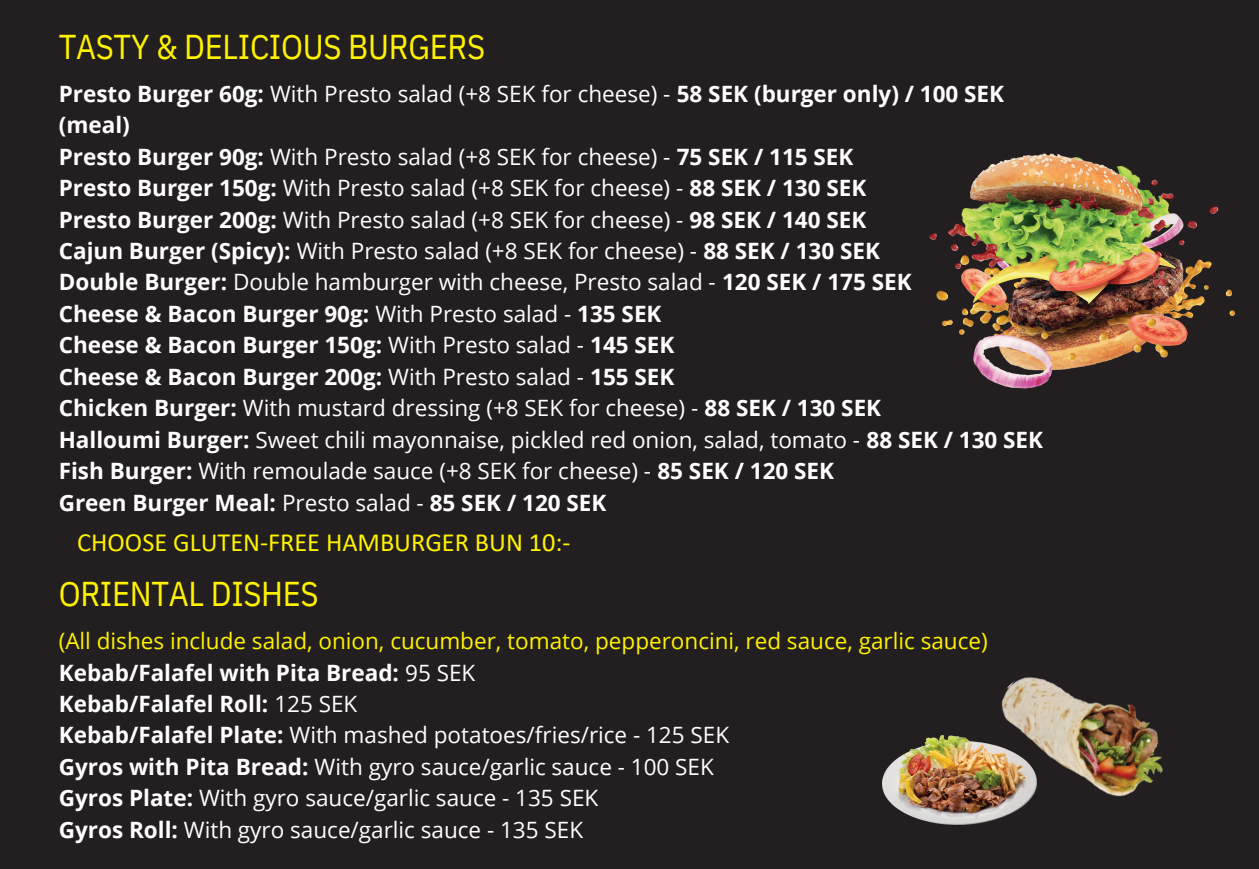
<style>
.page{position:relative;width:1259px;height:869px;background:#fff}
.page>*{position:absolute;margin:0;border:0;box-sizing:border-box;transform-origin:0 0}
.t1{font:34.38px "IBM Plex Sans Cond";letter-spacing:-.01em;color:#fff200}
.t2{font:26.25px "Calibri";color:#fff200}
.t3{font:22.5px "Open Sans";color:#fff}
.t4{font:700 22.5px/31.4px "Open Sans";color:#fff}
.t5{font:22.5px "Open Sans";color:#fff200}
.s1{font-weight:400}
.s2{font-weight:700}
</style>
<div class="page">
<div style="left:0;top:0;width:1258px;height:868px;background:#231f20"></div>
<img style="left:929px;top:153px;width:313px;height:236px">
<img style="left:882px;top:735px;width:107px;height:89px">
<img style="left:989px;top:677px;width:174px;height:145px">
<p class="t1" style="left:59px;top:23px;width:428px">TASTY &amp; DELICIOUS BURGERS</p>
<h1 class="t4" style="left:59px;top:77px;width:946px">Presto Burger 60g: <span class="s1">With Presto salad (+8 SEK for cheese) -</span> 58 SEK (burger only) / 100 SEK (meal)</h1>
<p class="t3" style="left:59px;top:141px;width:796px"><span class="s2">Presto Burger 90g:</span> With Presto salad (+8 SEK for cheese) - <span class="s2">75 SEK / 115 SEK</span></p>
<p class="t3" style="left:59px;top:172px;width:808px"><span class="s2">Presto Burger 150g:</span> With Presto salad (+8 SEK for cheese) - <span class="s2">88 SEK / 130 SEK</span></p>
<p class="t3" style="left:59px;top:203px;width:808px"><span class="s2">Presto Burger 200g:</span> With Presto salad (+8 SEK for cheese) - <span class="s2">98 SEK / 140 SEK</span></p>
<p class="t3" style="left:59px;top:235px;width:822px"><span class="s2">Cajun Burger (Spicy):</span> With Presto salad (+8 SEK for cheese) - <span class="s2">88 SEK / 130 SEK</span></p>
<p class="t3" style="left:59px;top:266px;width:854px"><span class="s2">Double Burger:</span> Double hamburger with cheese, Presto salad - <span class="s2">120 SEK / 175 SEK</span></p>
<p class="t4" style="left:59px;top:297px;width:604px">Cheese &amp; Bacon Burger 90g: <span class="s1">With Presto salad -</span> 135 SEK</p>
<p class="t4" style="left:59px;top:329px;width:617px">Cheese &amp; Bacon Burger 150g: <span class="s1">With Presto salad -</span> 145 SEK</p>
<p class="t4" style="left:59px;top:360px;width:617px">Cheese &amp; Bacon Burger 200g: <span class="s1">With Presto salad -</span> 155 SEK</p>
<p class="t3" style="left:59px;top:392px;width:823px"><span class="s2">Chicken Burger:</span> With mustard dressing (+8 SEK for cheese) - <span class="s2">88 SEK / 130 SEK</span></p>
<p class="t3" style="left:59px;top:423px;width:985px"><span class="s2">Halloumi Burger:</span> Sweet chili mayonnaise, pickled red onion, salad, tomato - <span class="s2">88 SEK / 130 SEK</span></p>
<p class="t3" style="left:59px;top:455px;width:776px"><span class="s2">Fish Burger:</span> With remoulade sauce (+8 SEK for cheese) - <span class="s2">85 SEK / 120 SEK</span></p>
<p class="t4" style="left:59px;top:486px;width:549px">Green Burger Meal: <span class="s1">Presto salad -</span> 85 SEK / 120 SEK</p>
<h2 class="t2" style="left:77px;top:531px;width:494px">CHOOSE GLUTEN-FREE HAMBURGER BUN 10:-</h2>
<h1 class="t1" style="left:59px;top:570px;width:261px">ORIENTAL DISHES</h1>
<p class="t5" style="left:59px;top:624px;width:930px">(All dishes include salad, onion, cucumber, tomato, pepperoncini, red sauce, garlic sauce)</p>
<p class="t4" style="left:59px;top:656px;width:418px">Kebab/Falafel with Pita Bread: <span class="s1">95 SEK</span></p>
<p class="t4" style="left:59px;top:687px;width:300px">Kebab/Falafel Roll: <span class="s1">125 SEK</span></p>
<p class="t3" style="left:59px;top:719px;width:671px"><span class="s2">Kebab/Falafel Plate:</span> With mashed potatoes/fries/rice - 125 SEK</p>
<p class="t3" style="left:59px;top:750px;width:656px"><span class="s2">Gyros with Pita Bread:</span> With gyro sauce/garlic sauce - 100 SEK</p>
<p class="t3" style="left:59px;top:782px;width:541px"><span class="s2">Gyros Plate:</span> With gyro sauce/garlic sauce - 135 SEK</p>
<p class="t3" style="left:59px;top:813px;width:526px"><span class="s2">Gyros Roll:</span> With gyro sauce/garlic sauce - 135 SEK</p>
</div>
